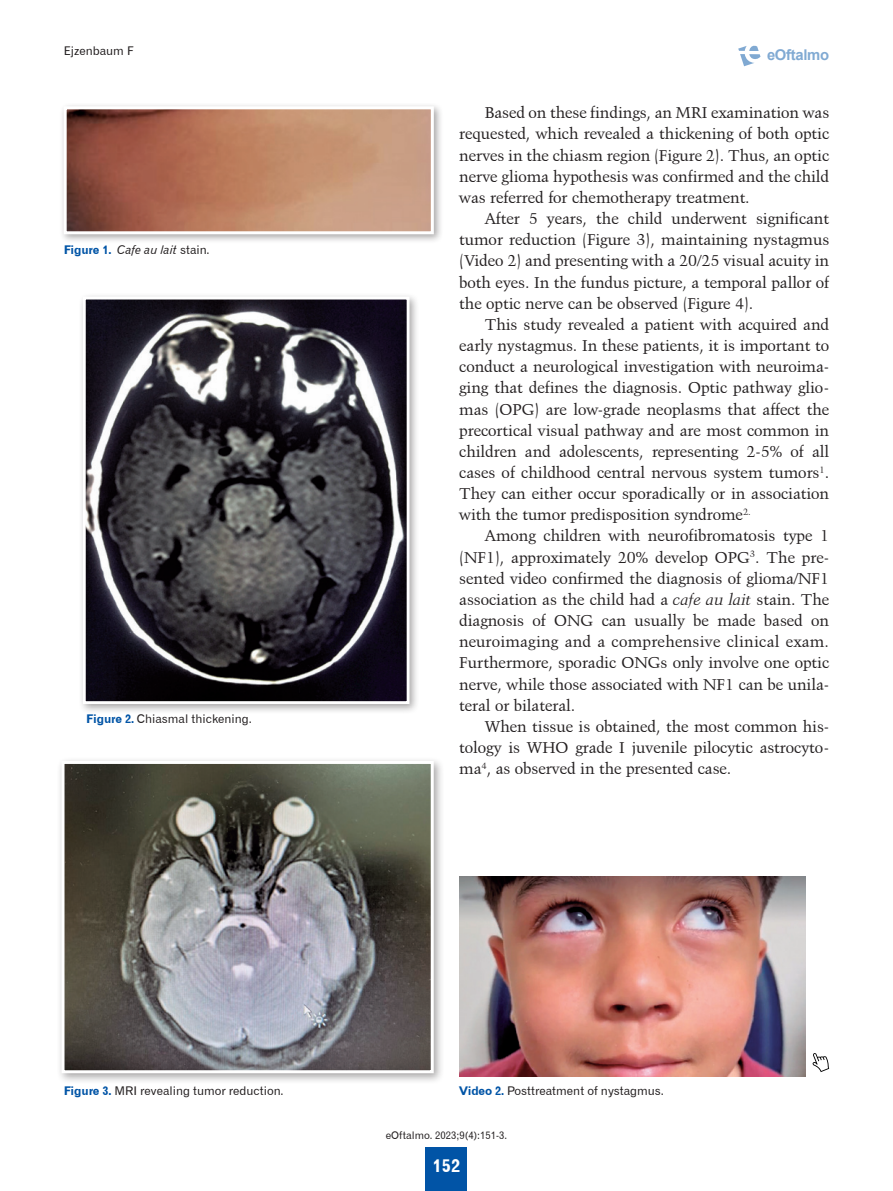
<style>
.page{position:relative;width:893px;height:1191px;background:#fff}
.page>*{position:absolute;margin:0;border:0;box-sizing:border-box;transform-origin:0 0}
.t1{font:18px "Gothic 720 BT Bold B";color:#fff}
.t2{font:15.75px/21.1px "Kuenstler 480 BT";color:#231f20;text-align:justify}
.t3{font:700 14.85px "Arial";letter-spacing:-.02em;color:#0154a6}
.t4{font:12px "Gothic 720 BT Roman B";color:#231f20}
.t5{font:12px "Gothic 720 BT Italic B";color:#231f20}
.t6{font:10.5px "Gothic 720 BT Roman B";color:#231f20}
.s1{font-family:"Gothic 720 BT Bold B";color:#0154a6}
.s2{font-family:"Gothic 720 BT Roman B"}
.s3{font-style:italic}
</style>
<div class="page">
<div style="left:426px;top:1147px;width:41px;height:44px;background:#0154a6"></div>
<svg style="left:738px;top:45px;width:22px;height:21px"></svg>
<div style="left:59px;top:102px;width:385px;height:142px;background:#231f20;opacity:.4"></div>
<img style="left:68px;top:110px;width:362px;height:120px">
<div style="left:64px;top:106px;width:370px;height:128px;border:3px solid #fff"></div>
<div style="left:78px;top:292px;width:342px;height:422px;background:#231f20;opacity:.4"></div>
<img style="left:87px;top:301px;width:318px;height:399px">
<div style="left:83px;top:297px;width:326px;height:407px;border:3px solid #fff"></div>
<svg style="left:812px;top:1053px;width:17px;height:19px"></svg>
<img style="left:459px;top:876px;width:346px;height:200px">
<div style="left:56px;top:756px;width:389px;height:328px;background:#231f20;opacity:.4"></div>
<img style="left:66px;top:765px;width:364px;height:304px">
<div style="left:62px;top:761px;width:372px;height:312px;border:3px solid #fff"></div>
<p class="t4" style="left:64px;top:43px;width:71px">Ejzenbaum F</p>
<p class="t5" style="left:64px;top:242px;width:147px"><span class="s1">Figure 1.</span> Cafe au lait <span class="s2">stain.</span></p>
<p class="t4" style="left:86px;top:711px;width:167px"><span class="s1">Figure 2.</span> Chiasmal thickening.</p>
<p class="t3" style="left:767px;top:44px;width:64px">eOftalmo</p>
<p class="t2" style="left:459px;top:102px;width:371px;text-indent:26px">Based on these findings, an MRI examination was requested, which revealed a thickening of both optic nerves in the chiasm region (Figure 2). Thus, an optic nerve glioma hypothesis was confirmed and the child was referred for chemotherapy treatment.</p>
<p class="t2" style="left:459px;top:208px;width:371px;text-indent:26px">After 5 years, the child underwent significant tumor reduction (Figure 3), maintaining nystagmus (Video 2) and presenting with a 20/25 visual acuity in both eyes. In the fundus picture, a temporal pallor of the optic nerve can be observed (Figure 4).</p>
<p class="t2" style="left:459px;top:313px;width:371px;text-indent:26px">This study revealed a patient with acquired and early nystagmus. In these patients, it is important to conduct a neurological investigation with neuroima&shy;ging that defines the diagnosis. Optic pathway glio&shy;mas (OPG) are low-grade neoplasms that affect the precortical visual pathway and are most common in children and adolescents, representing 2-5% of all cases of childhood central nervous system tumors<sup>1</sup>.<br>They can either occur sporadically or in association with the tumor predisposition syndrome<sup>2.</sup></p>
<p class="t2" style="left:459px;top:525px;width:371px;text-indent:26px">Among children with neurofibromatosis type 1 (NF1), approximately 20% develop OPG<sup>3</sup>. The pre&shy;sented video confirmed the diagnosis of glioma/NF1 association as the child had a <span class="s3">cafe au lait</span> stain. The diagnosis of ONG can usually be made based on neuroimaging and a comprehensive clinical exam.<br>Furthermore, sporadic ONGs only involve one optic nerve, while those associated with NF1 can be unila&shy;teral or bilateral.</p>
<p class="t2" style="left:459px;top:715px;width:371px;text-indent:26px">When tissue is obtained, the most common his&shy;tology is WHO grade I juvenile pilocytic astrocyto&shy;ma<sup>4</sup>, as observed in the presented case.</p>
<p class="t4" style="left:64px;top:1083px;width:221px"><span class="s1">Figure 3.</span> MRI revealing tumor reduction.</p>
<p class="t4" style="left:459px;top:1083px;width:206px"><span class="s1">Video 2.</span> Posttreatment of nystagmus.</p>
<p class="t6" style="left:386px;top:1129px;width:123px">eOftalmo. 2023;9(4):151-3.</p>
<p class="t1" style="left:433px;top:1154px;width:29px">152</p>
</div>
